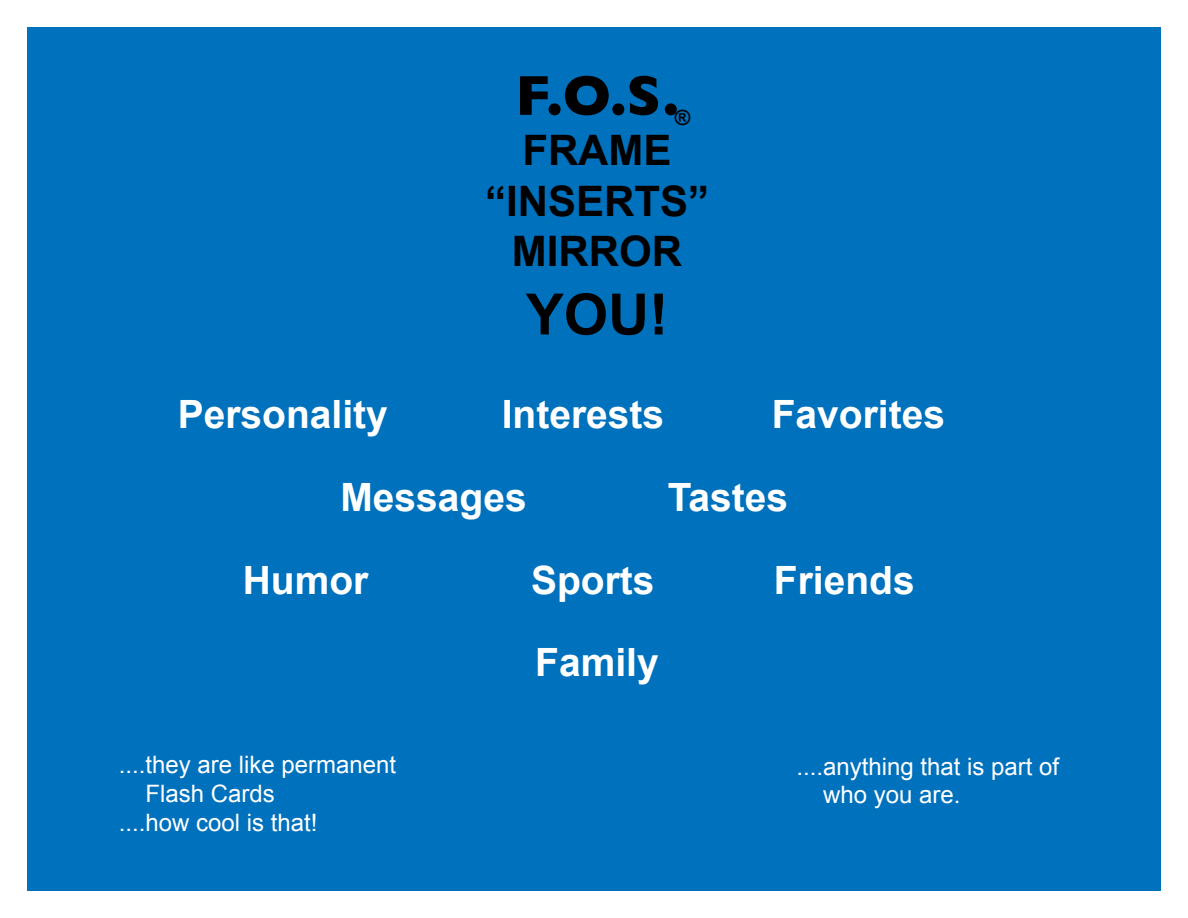
<style>
.page{position:relative;width:1188px;height:918px;background:#fff}
.page>*{position:absolute;margin:0;border:0;box-sizing:border-box;transform-origin:0 0}
.t1{font:700 57px "Gill Sans";color:#000}
.t2{font:700 57px "Arial";color:#000}
.t3{font:700 42px/50.4px "Arial";color:#000;text-align:center}
.t4{font:700 39px "Arial";color:#fff}
.t5{font:24px/28.8px "Arial";color:#fff}
.t6{font:700 21px "Arial";color:#000}
</style>
<div class="page">
<div style="left:27px;top:27px;width:1134px;height:864px;background:#0071bc"></div>
<h1 class="t1" style="left:515px;top:50px;width:165px">F.O.S.</h1>
<h2 class="t3" style="left:485px;top:127px;width:226px">FRAME “INSERTS”<br>MIRROR</h2>
<h1 class="t2" style="left:526px;top:276px;width:144px">YOU!</h1>
<p class="t6" style="left:675px;top:103px;width:17px">®</p>
<h3 class="t4" style="left:178px;top:388px;width:212px">Personality</h3>
<h3 class="t4" style="left:502px;top:388px;width:164px">Interests</h3>
<h3 class="t4" style="left:772px;top:388px;width:175px">Favorites</h3>
<h3 class="t4" style="left:340px;top:471px;width:188px">Messages</h3>
<h3 class="t4" style="left:668px;top:471px;width:122px">Tastes</h3>
<h3 class="t4" style="left:243px;top:554px;width:127px">Humor</h3>
<h3 class="t4" style="left:531px;top:554px;width:125px">Sports</h3>
<h3 class="t4" style="left:774px;top:554px;width:142px">Friends</h3>
<p class="t5" style="left:119px;top:751px;width:279px">....they are like permanent</p>
<p class="t5" style="left:145px;top:780px;width:131px">Flash Cards</p>
<p class="t5" style="left:119px;top:809px;width:200px">....how cool is that!</p>
<h3 class="t4" style="left:535px;top:637px;width:125px">Family</h3>
<p class="t5" style="left:823px;top:752px;width:238px;text-indent:-27px">....anything that is part of who you are.</p>
</div>
